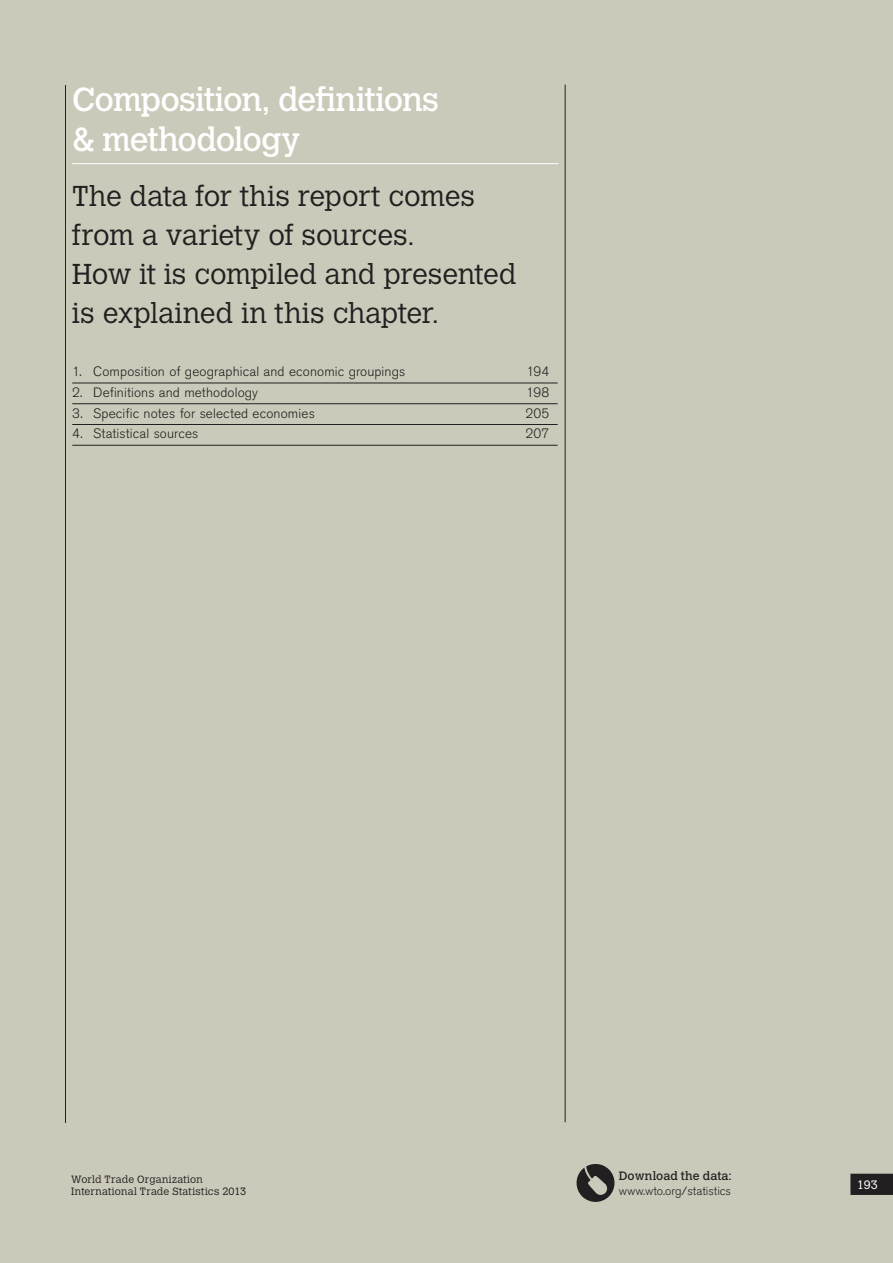
<style>
.page{position:relative;width:893px;height:1263px;background:#cbc9b9}
.page>*{position:absolute;margin:0;border:0;box-sizing:border-box;transform-origin:0 0}
.t1{font:33px/39.6px "Calvert MT Std";letter-spacing:-.035em;color:#fff}
.t2{font:300 28.5px/39px "Calvert MT Std";color:#231f20}
.t3{font:300 13.5px "Akzidenz Grotesk BE";letter-spacing:.01em;color:#231f20}
.t4{font:300 12px "Akzidenz Grotesk BE";color:#231f20}
.t5{font:12px "Calvert MT Std";letter-spacing:.005em;color:#231f20}
.t6{font:300 12px "Calvert MT Std";color:#fff}
.t7{font:300 10.5px/12px "Calvert MT Std";letter-spacing:.02em;color:#231f20}
</style>
<div class="page">
<hr style="left:65px;top:85px;width:1px;height:1038px;background:#231f20">
<hr style="left:565px;top:85px;width:1px;height:1037px;background:#231f20">
<hr style="left:72px;top:163px;width:486px;height:1px;background:#fff">
<hr style="left:72px;top:383px;width:486px;height:1px;background:#231f20">
<hr style="left:72px;top:403px;width:486px;height:1px;background:#231f20">
<hr style="left:72px;top:424px;width:486px;height:1px;background:#231f20">
<hr style="left:72px;top:445px;width:486px;height:1px;background:#231f20">
<svg style="left:850px;top:1174px;width:43px;height:21px"></svg>
<svg style="left:575px;top:1162px;width:41px;height:42px;background:#75726a"></svg>
<h1 class="t1" style="left:72px;top:82px;width:368px">Composition, definitions &amp; methodology</h1>
<h2 class="t2" style="left:72px;top:179px;width:446px">The data for this report comes from a variety of sources.<br>How it is compiled and presented is explained in this chapter.</h2>
<p class="t3" style="left:72px;top:367px;width:334px">1. Composition of geographical and economic groupings</p>
<p class="t3" style="left:526px;top:367px;width:24px">194</p>
<p class="t3" style="left:72px;top:387px;width:187px">2. Definitions and methodology</p>
<p class="t3" style="left:526px;top:387px;width:25px">198</p>
<p class="t3" style="left:72px;top:408px;width:244px">3. Specific notes for selected economies</p>
<p class="t3" style="left:525px;top:408px;width:25px">205</p>
<p class="t3" style="left:72px;top:429px;width:128px">4. Statistical sources</p>
<p class="t3" style="left:525px;top:429px;width:25px">207</p>
<p class="t7" style="left:71px;top:1174px;width:176px">World Trade Organization<br>International Trade Statistics 2013</p>
<p class="t5" style="left:619px;top:1171px;width:114px">Download the data:</p>
<p class="t4" style="left:619px;top:1186px;width:114px">www.wto.org/statistics</p>
<p class="t6" style="left:857px;top:1180px;width:22px">193</p>
</div>
